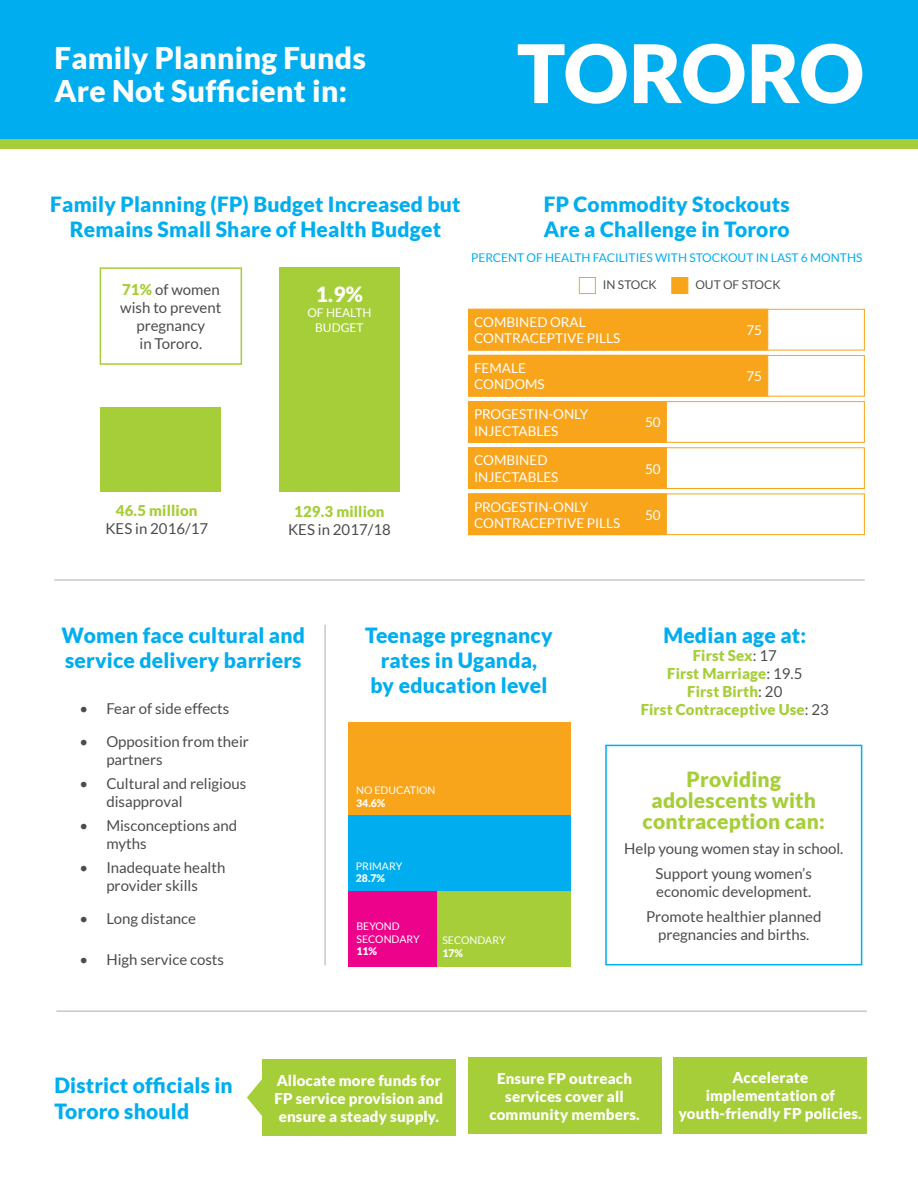
<style>
.page{position:relative;width:918px;height:1188px;background:#fff}
.page>*{position:absolute;margin:0;border:0;box-sizing:border-box;transform-origin:0 0}
.t1{font:900 80.7px "Lato";letter-spacing:-.015em;color:#fff}
.t2{font:900 30px/33px "Lato";letter-spacing:.01em;color:#fff}
.t3{font:900 21px/25.2px "Lato";letter-spacing:.01em;color:#00aeef}
.t4{font:900 21px "Lato";letter-spacing:.01em;color:#a6ce39}
.t5{font:900 21px "Lato";color:#fff}
.t6{font:15px/18px "Lato";color:#4b4c4d}
.t7{font:900 15px/18px "Lato";letter-spacing:.01em;color:#fff;text-align:center}
.t8{font:900 15px "Lato";letter-spacing:.01em;color:#a6ce39}
.t9{font:13.5px/16.2px "Lato";color:#fff}
.t10{font:12px "Lato";color:#00aeef}
.t11{font:12px "Lato";color:#4b4c4d}
.t12{font:12px/15px "Lato";color:#fff;text-align:center}
.t13{font:10.5px/12.6px "Lato";color:#fff}
.t14{font:900 10.5px "Lato";color:#fff}
.s1{font-weight:900;color:#a6ce39}
.s2{font-weight:400;color:#4b4c4d}
</style>
<div class="page">
<div style="left:0;top:0;width:918px;height:139px;background:#00aeef"></div>
<div style="left:0;top:139px;width:918px;height:10px;background:#a6ce39"></div>
<div style="left:348px;top:723px;width:223px;height:92px;background:#f9a51b"></div>
<div style="left:348px;top:815px;width:223px;height:76px;background:#00aeef"></div>
<div style="left:437px;top:891px;width:133px;height:75px;background:#a6ce39"></div>
<div style="left:348px;top:891px;width:89px;height:75px;background:#ed028c"></div>
<hr style="left:324px;top:625px;width:2px;height:340px;background:#c7c8ca">
<div style="left:579px;top:277px;width:17px;height:17px;background:#fff;border:1px solid #f9a51b"></div>
<div style="left:671px;top:277px;width:17px;height:17px;background:#f9a51b;border:1px solid #f9a51b"></div>
<div style="left:605px;top:745px;width:257px;height:220px;border:2px solid #00aeef"></div>
<hr style="left:54px;top:579px;width:811px;height:2px;background:#c7c8ca">
<div style="left:468px;top:1057px;width:193px;height:77px;background:#a6ce39"></div>
<div style="left:674px;top:1057px;width:193px;height:77px;background:#a6ce39"></div>
<svg style="left:247px;top:1079px;width:15px;height:37px"></svg>
<div style="left:262px;top:1059px;width:193px;height:77px;background:#a6ce39"></div>
<hr style="left:56px;top:1010px;width:811px;height:2px;background:#c7c8ca">
<div style="left:100px;top:267px;width:142px;height:98px;border:2px solid #a6ce39"></div>
<div style="left:468px;top:309px;width:397px;height:41px;border:1px solid #f9a51b"></div>
<div style="left:468px;top:309px;width:300px;height:41px;background:#f9a51b"></div>
<div style="left:468px;top:355px;width:397px;height:42px;border:1px solid #f9a51b"></div>
<div style="left:468px;top:355px;width:300px;height:41px;background:#f9a51b"></div>
<div style="left:468px;top:401px;width:397px;height:42px;border:1px solid #f9a51b"></div>
<div style="left:468px;top:447px;width:397px;height:42px;border:1px solid #f9a51b"></div>
<div style="left:468px;top:401px;width:199px;height:42px;background:#f9a51b"></div>
<div style="left:468px;top:447px;width:199px;height:42px;background:#f9a51b"></div>
<div style="left:468px;top:494px;width:397px;height:41px;border:1px solid #f9a51b"></div>
<div style="left:468px;top:494px;width:199px;height:41px;background:#f9a51b"></div>
<div style="left:279px;top:267px;width:121px;height:224px;background:#a6ce39"></div>
<div style="left:100px;top:407px;width:121px;height:84px;background:#a6ce39"></div>
<h2 class="t2" style="left:54px;top:41px;width:313px">Family Planning Funds<br>Are Not Sufficient in:</h2>
<p class="t3" style="left:50px;top:192px;width:412px;text-align:center">Family Planning (FP) Budget Increased but<br>Remains Small Share of Health Budget</p>
<p class="t1" style="left:517px;top:26px;width:349px">TORORO</p>
<p class="t3" style="left:544px;top:192px;width:247px">FP Commodity Stockouts</p>
<p class="t3" style="left:544px;top:217px;width:247px">Are a Challenge in Tororo</p>
<p class="t6" style="left:120px;top:281px;width:103px;text-align:center"><span class="s1">71%</span> of women wish to prevent pregnancy</p>
<p class="t6" style="left:140px;top:335px;width:64px">in Tororo.</p>
<p class="t8" style="left:116px;top:502px;width:83px">46.5 million</p>
<p class="t6" style="left:105px;top:520px;width:104px">KES in 2016/17</p>
<p class="t10" style="left:471px;top:251px;width:393px">PERCENT OF HEALTH FACILITIES WITH STOCKOUT IN LAST 6 MONTHS</p>
<p class="t11" style="left:603px;top:278px;width:55px">IN STOCK</p>
<p class="t11" style="left:695px;top:278px;width:87px">OUT OF STOCK</p>
<p class="t5" style="left:316px;top:282px;width:49px">1.9%</p>
<p class="t12" style="left:307px;top:305px;width:66px">OF HEALTH<br>BUDGET</p>
<p class="t9" style="left:474px;top:314px;width:148px">COMBINED ORAL<br>CONTRACEPTIVE PILLS</p>
<p class="t9" style="left:474px;top:360px;width:72px">FEMALE<br>CONDOMS</p>
<p class="t9" style="left:474px;top:406px;width:116px">PROGESTIN-ONLY<br>INJECTABLES</p>
<p class="t9" style="left:474px;top:452px;width:86px">COMBINED<br>INJECTABLES</p>
<p class="t9" style="left:474px;top:499px;width:148px">PROGESTIN-ONLY<br>CONTRACEPTIVE PILLS</p>
<p class="t9" style="left:746px;top:322px;width:17px">75</p>
<p class="t9" style="left:746px;top:368px;width:17px">75</p>
<p class="t9" style="left:645px;top:414px;width:17px">50</p>
<p class="t9" style="left:645px;top:460px;width:17px">50</p>
<p class="t8" style="left:294px;top:503px;width:92px">129.3 million</p>
<p class="t9" style="left:645px;top:507px;width:17px">50</p>
<p class="t6" style="left:288px;top:520px;width:104px">KES in 2017/18</p>
<p class="t3" style="left:62px;top:622px;width:245px">Women face cultural and service delivery barriers</p>
<p class="t6" style="left:79px;top:699px;width:152px">• Fear of side effects</p>
<p class="t6" style="left:106px;top:732px;width:144px;text-indent:-27px">• Opposition from their partners</p>
<p class="t6" style="left:106px;top:774px;width:141px;text-indent:-27px">• Cultural and religious disapproval</p>
<p class="t6" style="left:106px;top:816px;width:132px;text-indent:-27px">• Misconceptions and myths</p>
<p class="t6" style="left:79px;top:858px;width:148px;text-align:center">• Inadequate health provider skills</p>
<p class="t6" style="left:79px;top:909px;width:118px">• Long distance</p>
<p class="t6" style="left:79px;top:951px;width:146px">• High service costs</p>
<p class="t3" style="left:365px;top:622px;width:189px">Teenage pregnancy</p>
<p class="t3" style="left:381px;top:647px;width:158px">rates in Uganda,</p>
<p class="t3" style="left:371px;top:672px;width:178px">by education level</p>
<p class="t13" style="left:356px;top:784px;width:81px">NO EDUCATION</p>
<p class="t14" style="left:356px;top:797px;width:31px">34.6%</p>
<p class="t13" style="left:356px;top:859px;width:48px">PRIMARY</p>
<p class="t14" style="left:356px;top:872px;width:31px">28.7%</p>
<p class="t13" style="left:356px;top:920px;width:65px">BEYOND<br>SECONDARY</p>
<p class="t14" style="left:356px;top:945px;width:22px">11%</p>
<p class="t13" style="left:442px;top:934px;width:65px">SECONDARY</p>
<p class="t14" style="left:442px;top:947px;width:22px">17%</p>
<p class="t3" style="left:663px;top:622px;width:144px">Median age at:</p>
<p class="t8" style="left:693px;top:646px;width:86px">First Sex<span class="s2">: 17</span></p>
<p class="t8" style="left:667px;top:664px;width:137px">First Marriage<span class="s2">: 19.5</span></p>
<p class="t8" style="left:687px;top:682px;width:97px">First Birth<span class="s2">: 20</span></p>
<p class="t8" style="left:641px;top:700px;width:190px">First Contraceptive Use<span class="s2">: 23</span></p>
<p class="t4" style="left:687px;top:767px;width:96px">Providing</p>
<p class="t4" style="left:651px;top:788px;width:166px">adolescents with</p>
<p class="t4" style="left:643px;top:809px;width:184px">contraception can:</p>
<p class="t6" style="left:624px;top:840px;width:221px">Help young women stay in school.</p>
<p class="t6" style="left:656px;top:864px;width:158px">Support young women’s</p>
<p class="t6" style="left:656px;top:882px;width:157px">economic development.</p>
<p class="t6" style="left:646px;top:907px;width:177px;text-align:center">Promote healthier planned pregnancies and births.</p>
<p class="t3" style="left:54px;top:1073px;width:180px">District officials in<br>Tororo should</p>
<p class="t7" style="left:275px;top:1071px;width:170px;text-align:left">Allocate more funds for<br>FP service provision and ensure a steady supply.</p>
<p class="t7" style="left:489px;top:1069px;width:152px">Ensure FP outreach services cover all community members.</p>
<p class="t7" style="left:732px;top:1069px;width:77px">Accelerate</p>
<p class="t7" style="left:706px;top:1087px;width:131px">implementation of</p>
<p class="t7" style="left:679px;top:1105px;width:185px">youth-friendly FP policies.</p>
</div>
